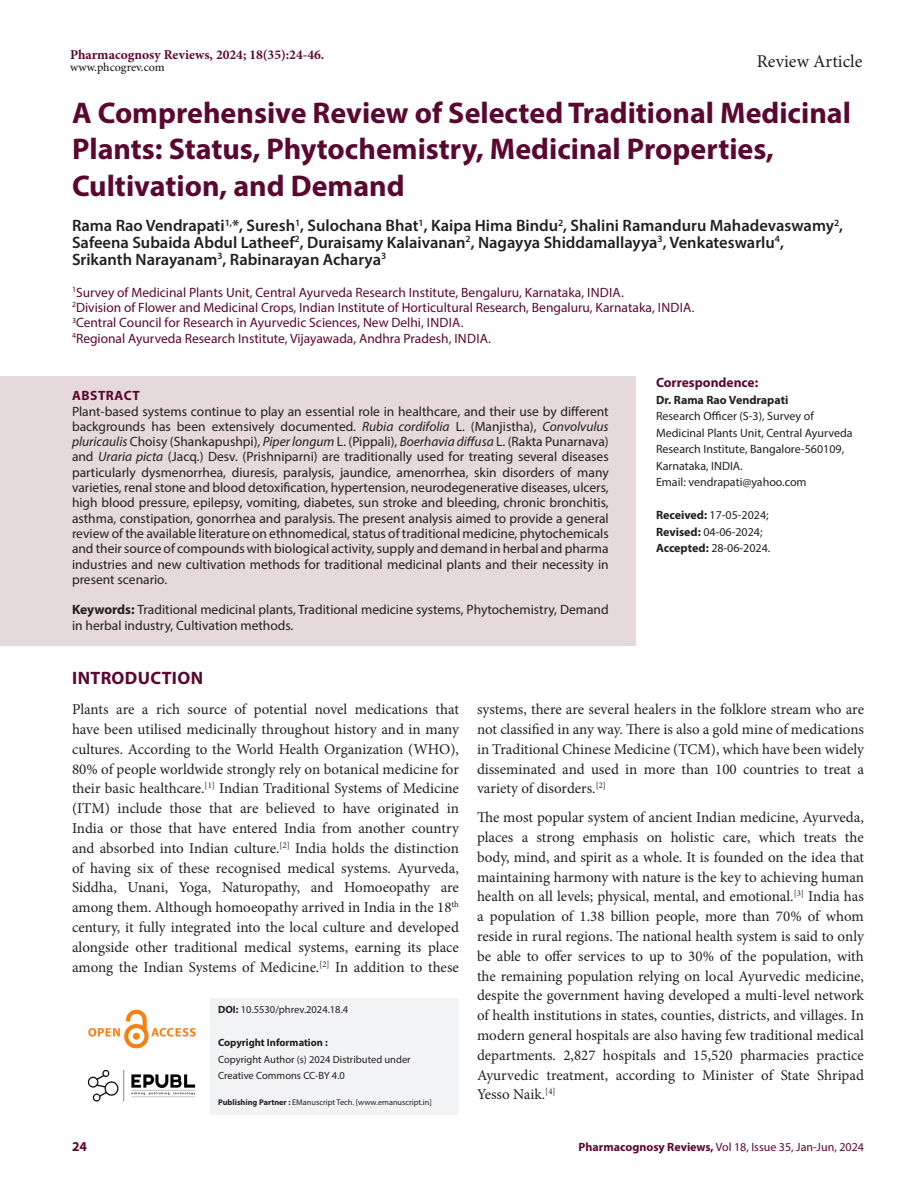
<style>
.page{position:relative;width:918px;height:1188px;background:#fff}
.page>*{position:absolute;margin:0;border:0;box-sizing:border-box;transform-origin:0 0}
.Art_Title{font:700 30px/36.3px "Myriad Pro";color:#5b0830}
.t1{font:18px "Minion Pro";letter-spacing:.005em;color:#231f20}
.Intro_head{font:700 18px "Myriad Pro";letter-spacing:.02em;color:#5b0830}
.Author_Names{font:600 16.5px/16.8px "Myriad Pro";color:#231f20}
.Body_text__FO{font:15px/19.8px "Minion Pro";color:#231f20;text-align:justify}
.Body_text{font:15px/19.8px "Minion Pro";letter-spacing:-.005em;color:#231f20;text-align:justify}
.Abstract_TXT{font:13.5px/15.3px "Myriad Pro";color:#231f20;text-align:justify}
.Author_Affiliations{font:13.5px "Myriad Pro";color:#5b0830}
.KY{font:13.5px/15.3px "Myriad Pro";color:#231f20}
.t2{font:700 13.5px "Minion Pro";color:#5b0830}
.Correspondence_head{font:700 13.5px "Myriad Pro";color:#5b0830}
.ABS_Heading{font:700 13.5px "Myriad Pro";letter-spacing:.04em;color:#5b0830}
.Correspondence_AU_Af{font:12px/16.5px "Myriad Pro";color:#231f20}
.Journal_Dates{font:12px/16.5px "Myriad Pro";color:#231f20}
.t3{font:12px "Myriad Pro";color:#5b0830}
.Correspondence_AU{font:700 12px "Myriad Pro";color:#231f20}
.t4{font:500 12px "Minion Pro";color:#231f20}
.t5{font:10.5px/16.5px "Myriad Pro";color:#231f20}
.t6{font:700 10.5px "Myriad Pro";color:#231f20}
.t7{font:8.25px "Myriad Pro";color:#231f20}
.s1{font-style:italic}
.s2{font-weight:700}
</style>
<div class="page">
<img style="left:88px;top:1009px;width:108px;height:40px">
<img style="left:87px;top:1069px;width:109px;height:33px">
<div style="left:211px;top:998px;width:248px;height:36px;background:#f2f3f4"></div>
<div style="left:211px;top:1031px;width:248px;height:26px;background:#f2f3f4"></div>
<div style="left:211px;top:1048px;width:248px;height:25px;background:#f2f3f4"></div>
<div style="left:211px;top:1064px;width:248px;height:26px;background:#f2f3f4"></div>
<div style="left:211px;top:1084px;width:248px;height:30px;background:#f2f3f4"></div>
<div style="left:0;top:377px;width:636px;height:40px;background:#e5d9db"></div>
<div style="left:0;top:392px;width:636px;height:209px;background:#e5d9db"></div>
<div style="left:0;top:591px;width:636px;height:55px;background:#e5d9db"></div>
<p class="t2" style="left:70px;top:45px;width:256px">Pharmacognosy Reviews, 2024; 18(35):24-46.</p>
<p class="t4" style="left:70px;top:59px;width:96px">www.phcogrev.com</p>
<p class="t1" style="left:757px;top:49px;width:107px">Review Article</p>
<p class="Art_Title" style="left:72px;top:94px;width:781px">A Comprehensive Review of Selected Traditional Medicinal<br>Plants: Status, Phytochemistry, Medicinal Properties,<br>Cultivation, and Demand</p>
<p class="Author_Names" style="left:72px;top:217px;width:773px">Rama Rao Vendrapati<sup>1,</sup>*, Suresh<sup>1</sup>, Sulochana Bhat<sup>1</sup>, Kaipa Hima Bindu<sup>2</sup>, Shalini Ramanduru Mahadevaswamy<sup>2</sup>,<br>Safeena Subaida Abdul Latheef<sup>2</sup>, Duraisamy Kalaivanan<sup>2</sup>, Nagayya Shiddamallayya<sup>3</sup>, Venkateswarlu<sup>4</sup>,<br>Srikanth Narayanam<sup>3</sup>, Rabinarayan Acharya<sup>3</sup></p>
<p class="Author_Affiliations" style="left:72px;top:284px;width:553px"><sup>1</sup>Survey of Medicinal Plants Unit, Central Ayurveda Research Institute, Bengaluru, Karnataka, INDIA.</p>
<p class="Author_Affiliations" style="left:72px;top:299px;width:624px"><sup>2</sup>Division of Flower and Medicinal Crops, Indian Institute of Horticultural Research, Bengaluru, Karnataka, INDIA.</p>
<p class="Author_Affiliations" style="left:72px;top:314px;width:393px"><sup>3</sup>Central Council for Research in Ayurvedic Sciences, New Delhi, INDIA.</p>
<p class="Author_Affiliations" style="left:72px;top:330px;width:421px"><sup>4</sup>Regional Ayurveda Research Institute, Vijayawada, Andhra Pradesh, INDIA.</p>
<p class="Correspondence_head" style="left:656px;top:374px;width:104px">Correspondence:</p>
<p class="Correspondence_AU" style="left:656px;top:392px;width:134px">Dr. Rama Rao Vendrapati</p>
<p class="Correspondence_AU_Af" style="left:656px;top:408px;width:198px">Research Officer (S-3), Survey of Medicinal Plants Unit, Central Ayurveda Research Institute, Bangalore-560109, Karnataka, INDIA.</p>
<p class="Correspondence_AU_Af" style="left:656px;top:474px;width:152px">Email: vendrapati@yahoo.com</p>
<p class="ABS_Heading" style="left:72px;top:387px;width:69px">ABSTRACT</p>
<p class="Abstract_TXT" style="left:72px;top:403px;width:538px">Plant-based systems continue to play an essential role in healthcare, and their use by different backgrounds has been extensively documented. <span class="s1">Rubia cordifolia</span> L. (Manjistha), <span class="s1">Convolvulus pluricaulis</span> Choisy (Shankapushpi), <span class="s1">Piper longum</span> L. (Pippali), <span class="s1">Boerhavia diffusa</span> L. (Rakta Punarnava) and <span class="s1">Uraria picta</span> (Jacq.) Desv. (Prishniparni) are traditionally used for treating several diseases particularly dysmenorrhea, diuresis, paralysis, jaundice, amenorrhea, skin disorders of many varieties, renal stone and blood detoxification, hypertension, neurodegenerative diseases, ulcers, high blood pressure, epilepsy, vomiting, diabetes, sun stroke and bleeding, chronic bronchitis, asthma, constipation, gonorrhea and paralysis. The present analysis aimed to provide a general review of the available literature on ethnomedical, status of traditional medicine, phytochemicals and their source of compounds with biological activity, supply and demand in herbal and pharma industries and new cultivation methods for traditional medicinal plants and their necessity in present scenario.</p>
<p class="KY" style="left:72px;top:602px;width:538px"><span class="s2">Keywords:</span> Traditional medicinal plants, Traditional medicine systems, Phytochemistry, Demand in herbal industry, Cultivation methods.</p>
<p class="Intro_head" style="left:72px;top:666px;width:132px">INTRODUCTION</p>
<p class="Body_text__FO" style="left:72px;top:700px;width:389px">Plants are a rich source of potential novel medications that have been utilised medicinally throughout history and in many cultures. According to the World Health Organization (WHO), 80% of people worldwide strongly rely on botanical medicine for their basic healthcare.<sup>[1]</sup> Indian Traditional Systems of Medicine (ITM) include those that are believed to have originated in India or those that have entered India from another country and absorbed into Indian culture.<sup>[2]</sup> India holds the distinction of having six of these recognised medical systems. Ayurveda, Siddha, Unani, Yoga, Naturopathy, and Homoeopathy are among them. Although homoeopathy arrived in India in the 18<sup>th </sup>century, it fully integrated into the local culture and developed alongside other traditional medical systems, earning its place among the Indian Systems of Medicine.<sup>[2]</sup> In addition to these</p>
<p class="Body_text__FO" style="left:477px;top:700px;width:389px">systems, there are several healers in the folklore stream who are not classified in any way. There is also a gold mine of medications in Traditional Chinese Medicine (TCM), which have been widely disseminated and used in more than 100 countries to treat a variety of disorders.<sup>[2]</sup></p>
<p class="Journal_Dates" style="left:656px;top:507px;width:116px"><span class="s2">Received:</span> 17-05-2024;<br><span class="s2">Revised:</span> 04-06-2024;<br><span class="s2">Accepted:</span> 28-06-2024.</p>
<p class="Body_text" style="left:477px;top:808px;width:389px">The most popular system of ancient Indian medicine, Ayurveda, places a strong emphasis on holistic care, which treats the body, mind, and spirit as a whole. It is founded on the idea that maintaining harmony with nature is the key to achieving human health on all levels; physical, mental, and emotional.<sup>[3]</sup> India has a population of 1.38 billion people, more than 70% of whom reside in rural regions. The national health system is said to only be able to offer services to up to 30% of the population, with the remaining population relying on local Ayurvedic medicine, despite the government having developed a multi-level network of health institutions in states, counties, districts, and villages. In modern general hospitals are also having few traditional medical departments. 2,827 hospitals and 15,520 pharmacies practice Ayurvedic treatment, according to Minister of State Shripad Yesso Naik.<sup>[4]</sup></p>
<p class="t5" style="left:218px;top:1001px;width:132px"><span class="s2">DOI:</span> 10.5530/phrev.2024.18.4</p>
<p class="t6" style="left:218px;top:1036px;width:111px">Copyright Information :</p>
<p class="t5" style="left:218px;top:1051px;width:194px">Copyright Author (s) 2024 Distributed under<br>Creative Commons CC-BY 4.0</p>
<p class="t7" style="left:218px;top:1097px;width:215px"><span class="s2">Publishing Partner :</span> EManuscript Tech. [www.emanuscript.in]</p>
<p class="Correspondence_head" style="left:72px;top:1137px;width:16px">24</p>
<p class="t3" style="left:579px;top:1139px;width:287px"><span class="s2">Pharmacognosy Reviews,</span> Vol 18, Issue 35, Jan-Jun, 2024</p>
</div>
